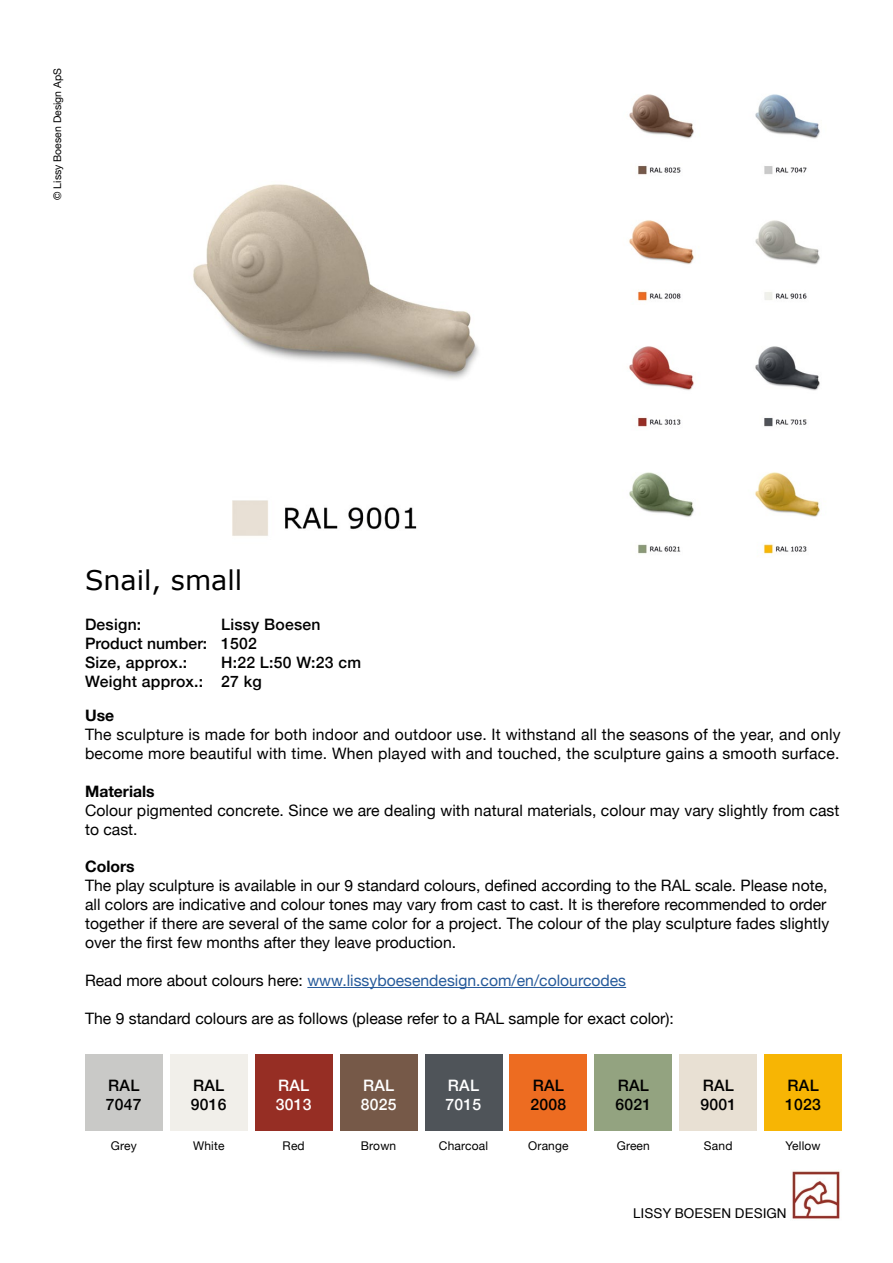
<style>
.page{position:relative;width:893px;height:1263px;background:#fff}
.page>*{position:absolute;margin:0;border:0;box-sizing:border-box;transform-origin:0 0}
.t1{font:27px "Verdana";color:#000}
.t2{font:15.75px/18.9px "Helvetica Neue";letter-spacing:.005em;color:#000}
.t3{font:500 15.75px/18.9px "Helvetica Neue";letter-spacing:.015em;color:#000}
.t4{font:15.75px "Helvetica Neue";color:#275b9b}
.t5{font:500 15.75px/18.9px "Helvetica Neue";letter-spacing:.015em;color:#fff}
.t6{font:700 15.75px "Helvetica Neue";color:#000}
.t7{font:13.5px "Helvetica";color:#000}
.t8{font:12px "Helvetica Neue";letter-spacing:.015em;color:#000}
.t9{font:10.5px "Helvetica Neue";color:#000}
.s1{color:#000}
</style>
<div class="page">
<div style="left:764px;top:1054px;width:78px;height:77px;background:#f7b504"></div>
<div style="left:679px;top:1054px;width:78px;height:77px;background:#e8e0d3"></div>
<div style="left:594px;top:1054px;width:78px;height:77px;background:#93a380"></div>
<div style="left:510px;top:1054px;width:77px;height:77px;background:#ed6c21"></div>
<div style="left:425px;top:1054px;width:77px;height:77px;background:#4f5459"></div>
<div style="left:340px;top:1054px;width:77px;height:77px;background:#765948"></div>
<div style="left:255px;top:1054px;width:77px;height:77px;background:#962e24"></div>
<div style="left:170px;top:1054px;width:78px;height:77px;background:#f1efea"></div>
<div style="left:85px;top:1054px;width:78px;height:77px;background:#c9c9c7"></div>
<hr style="left:307px;top:987px;width:319px;height:1px;background:#275b9b">
<img style="left:792px;top:1171px;width:48px;height:48px">
<img style="left:193px;top:184px;width:286px;height:352px">
<img style="left:755px;top:94px;width:65px;height:80px">
<img style="left:629px;top:94px;width:65px;height:81px">
<img style="left:755px;top:220px;width:65px;height:80px">
<img style="left:629px;top:220px;width:65px;height:81px">
<img style="left:755px;top:346px;width:65px;height:81px">
<img style="left:629px;top:346px;width:65px;height:81px">
<img style="left:754px;top:472px;width:66px;height:82px">
<img style="left:629px;top:472px;width:65px;height:82px">
<p class="t9" style="left:50px;top:200px;width:133px;rotate:-90deg">© Lissy Boesen Design ApS</p>
<h1 class="t1" style="left:85px;top:563px;width:159px">Snail, small</h1>
<p class="t3" style="left:85px;top:614px;width:58px">Design:</p>
<p class="t3" style="left:85px;top:614px;width:237px;text-indent:136px">Lissy Boesen<br>Product number: 1502<br>Size, approx.:</p>
<p class="t3" style="left:85px;top:651px;width:278px;text-indent:136px">H:22 L:50 W:23 cm<br>Weight approx.: 27 kg</p>
<p class="t6" style="left:85px;top:703px;width:31px">Use</p>
<p class="t2" style="left:85px;top:726px;width:757px">The sculpture is made for both indoor and outdoor use. It withstand all the seasons of the year, and only become more beautiful with time. When played with and touched, the sculpture gains a smooth surface.</p>
<p class="t6" style="left:85px;top:779px;width:71px">Materials</p>
<p class="t2" style="left:85px;top:802px;width:756px">Colour pigmented concrete. Since we are dealing with natural materials, colour may vary slightly from cast to cast.</p>
<p class="t6" style="left:85px;top:854px;width:51px">Colors</p>
<p class="t2" style="left:85px;top:877px;width:746px">The play sculpture is available in our 9 standard colours, defined according to the RAL scale. Please note, all colors are indicative and colour tones may vary from cast to cast. It is therefore recommended to order together if there are several of the same color for a project. The colour of the play sculpture fades slightly over the first few months after they leave production.</p>
<p class="t4" style="left:85px;top:969px;width:543px"><span class="s1">Read more about colours here:</span> www.lissyboesendesign.com/en/colourcodes</p>
<p class="t2" style="left:85px;top:1009px;width:590px">The 9 standard colours are as follows (please refer to a RAL sample for exact color):</p>
<p class="t3" style="left:106px;top:1075px;width:37px">RAL<br>7047</p>
<p class="t3" style="left:191px;top:1075px;width:37px">RAL<br>9016</p>
<p class="t5" style="left:276px;top:1075px;width:37px">RAL<br>3013</p>
<p class="t5" style="left:361px;top:1075px;width:37px">RAL<br>8025</p>
<p class="t5" style="left:446px;top:1075px;width:37px">RAL<br>7015</p>
<p class="t3" style="left:531px;top:1075px;width:37px">RAL<br>2008</p>
<p class="t3" style="left:615px;top:1075px;width:37px">RAL<br>6021</p>
<p class="t3" style="left:700px;top:1075px;width:37px">RAL<br>9001</p>
<p class="t3" style="left:785px;top:1075px;width:37px">RAL<br>1023</p>
<p class="t8" style="left:111px;top:1137px;width:27px">Grey</p>
<p class="t8" style="left:193px;top:1137px;width:33px">White</p>
<p class="t8" style="left:283px;top:1137px;width:24px">Red</p>
<p class="t8" style="left:361px;top:1137px;width:37px">Brown</p>
<p class="t8" style="left:439px;top:1137px;width:51px">Charcoal</p>
<p class="t8" style="left:528px;top:1137px;width:42px">Orange</p>
<p class="t8" style="left:617px;top:1137px;width:35px">Green</p>
<p class="t8" style="left:704px;top:1137px;width:30px">Sand</p>
<p class="t8" style="left:786px;top:1137px;width:37px">Yellow</p>
<p class="t7" style="left:633px;top:1203px;width:155px">LISSY BOESEN DESIGN</p>
</div>
